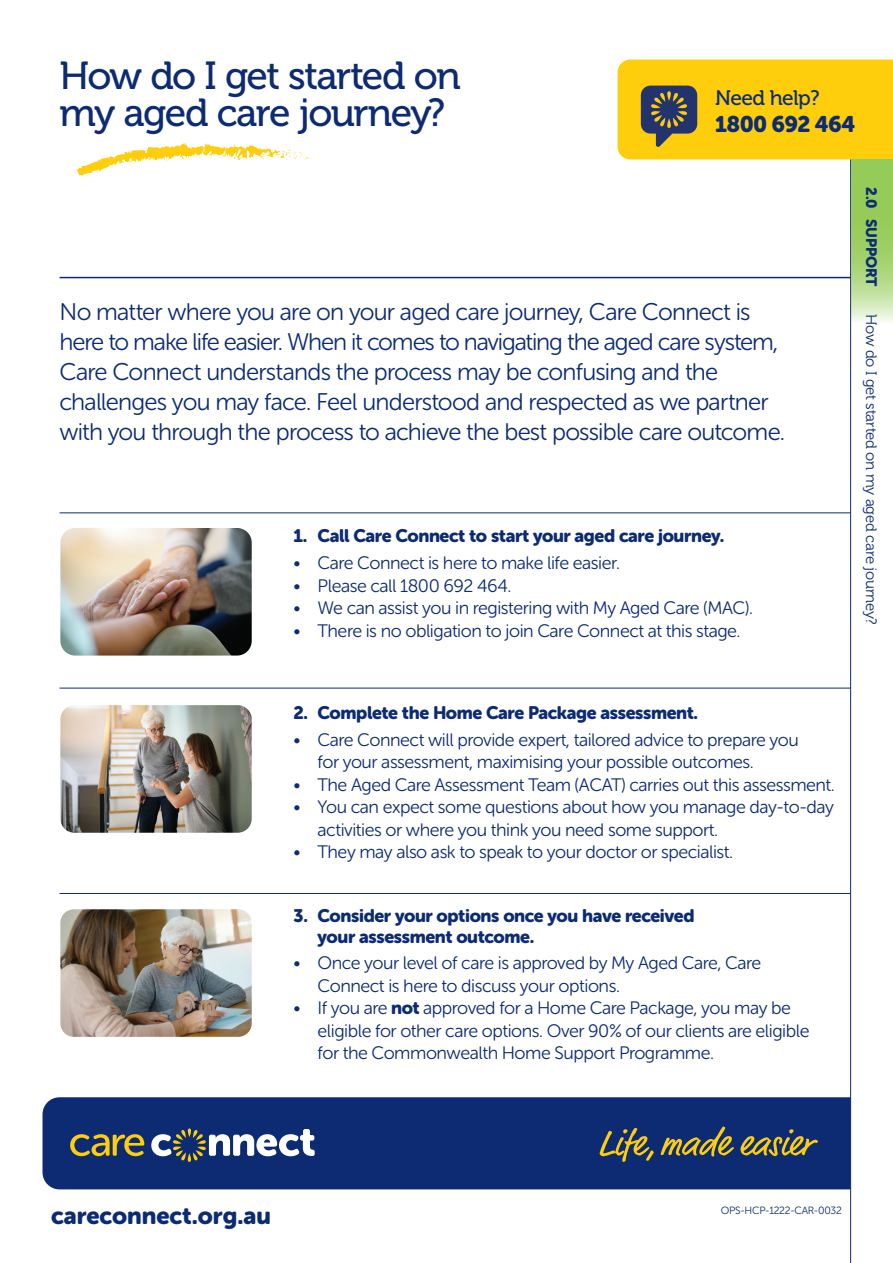
<style>
.page{position:relative;width:893px;height:1263px;background:#fff}
.page>*{position:absolute;margin:0;border:0;box-sizing:border-box;transform-origin:0 0}
.t1{font:39px/37.5px "Museo 500";letter-spacing:-.04em;color:#0c2b72}
.t2{font:24px/30px "Museo Sans Rounded 300";letter-spacing:-.035em;color:#0c2b72}
.t3{font:24px "Museo Sans Rounded 900";color:#0c2b72}
.t4{font:22.5px "Museo Sans Rounded 900";letter-spacing:-.03em;color:#0c2b72}
.t5{font:21px "Museo 500";letter-spacing:-.03em;color:#0c2b72}
.t6{font:18px/22.5px "Museo Sans Rounded 300";letter-spacing:-.025em;color:#0c2b72}
.t7{font:18px/21px "Museo Sans Rounded 900";letter-spacing:-.02em;color:#0c2b72}
.t8{font:15px "Museo 300";letter-spacing:-.02em;color:#0c2b72}
.t9{font:15px "Museo Sans Rounded 900";letter-spacing:-.01em;color:#0c2b72}
.t10{font:10.5px "Museo Sans Rounded 300";letter-spacing:-.025em;color:#0c2b72}
.s1{font-family:"Museo Sans Rounded 900"}
</style>
<div class="page">
<hr style="left:60px;top:277px;width:799px;height:1px;background:#0c2b72">
<hr style="left:60px;top:688px;width:799px;height:1px;background:#0c2b72">
<hr style="left:60px;top:893px;width:799px;height:1px;background:#0c2b72">
<hr style="left:60px;top:513px;width:799px;height:1px;background:#0c2b72">
<svg style="left:76px;top:143px;width:241px;height:33px"></svg>
<div style="left:43px;top:1097px;width:824px;height:92px;background:#0c2b72;border-radius:17px"></div>
<svg style="left:70px;top:1134px;width:74px;height:22px"></svg>
<svg style="left:151px;top:1128px;width:164px;height:34px"></svg>
<svg style="left:600px;top:1128px;width:54px;height:34px"></svg>
<svg style="left:661px;top:1126px;width:73px;height:30px"></svg>
<svg style="left:740px;top:1129px;width:78px;height:27px"></svg>
<svg style="left:850px;top:159px;width:17px;height:1104px"></svg>
<svg style="left:618px;top:60px;width:275px;height:99px;background:#eac015"></svg>
<svg style="left:851px;top:159px;width:42px;height:164px;background:#a9d478"></svg>
<img style="left:60px;top:528px;width:192px;height:127px">
<img style="left:60px;top:705px;width:192px;height:128px">
<img style="left:60px;top:909px;width:192px;height:128px">
<h1 class="t1" style="left:60px;top:57px;width:403px">How do I get started on my aged care journey?</h1>
<p class="t5" style="left:715px;top:86px;width:106px">Need help?</p>
<p class="t4" style="left:715px;top:111px;width:142px">1800 692 464</p>
<p class="t2" style="left:60px;top:297px;width:727px">No matter where you are on your aged care journey, Care Connect is here to make life easier. When it comes to navigating the aged care system, Care Connect understands the process may be confusing and the challenges you may face. Feel understood and respected as we partner with you through the process to achieve the best possible care outcome.</p>
<p class="t7" style="left:294px;top:526px;width:432px">1. Call Care Connect to start your aged care journey.</p>
<p class="t6" style="left:294px;top:552px;width:328px">• Care Connect is here to make life easier.</p>
<p class="t6" style="left:294px;top:574px;width:219px">• Please call 1800 692 464.</p>
<p class="t6" style="left:294px;top:597px;width:461px">• We can assist you in registering with My Aged Care (MAC).</p>
<p class="t6" style="left:294px;top:619px;width:448px">• There is no obligation to join Care Connect at this stage.</p>
<p class="t9" style="left:880px;top:187px;width:101px;rotate:90deg">2.0 SUPPORT</p>
<p class="t8" style="left:879px;top:314px;width:312px;rotate:90deg">How do I get started on my aged care journey?</p>
<p class="t7" style="left:294px;top:702px;width:406px">2. Complete the Home Care Package assessment.</p>
<p class="t6" style="left:318px;top:728px;width:483px;text-indent:-24px">• Care Connect will provide expert, tailored advice to prepare you for your assessment, maximising your possible outcomes.</p>
<p class="t6" style="left:294px;top:773px;width:543px">• The Aged Care Assessment Team (ACAT) carries out this assessment.</p>
<p class="t6" style="left:318px;top:796px;width:518px;text-indent:-24px">• You can expect some questions about how you manage day-to-day activities or where you think you need some support.</p>
<p class="t6" style="left:294px;top:841px;width:441px">• They may also ask to speak to your doctor or specialist.</p>
<p class="t7" style="left:318px;top:905px;width:378px;text-indent:-24px">3. Consider your options once you have received your assessment outcome.</p>
<p class="t6" style="left:318px;top:952px;width:445px;text-indent:-24px">• Once your level of care is approved by My Aged Care, Care<br>Connect is here to discuss your options.</p>
<p class="t6" style="left:318px;top:997px;width:493px;text-indent:-24px">• If you are <span class="s1">not</span> approved for a Home Care Package, you may be eligible for other care options. Over 90% of our clients are eligible for the Commonwealth Home Support Programme.</p>
<h2 class="t3" style="left:51px;top:1202px;width:221px">careconnect.org.au</h2>
<p class="t10" style="left:721px;top:1204px;width:122px">OPS-HCP-1222-CAR-0032</p>
</div>
